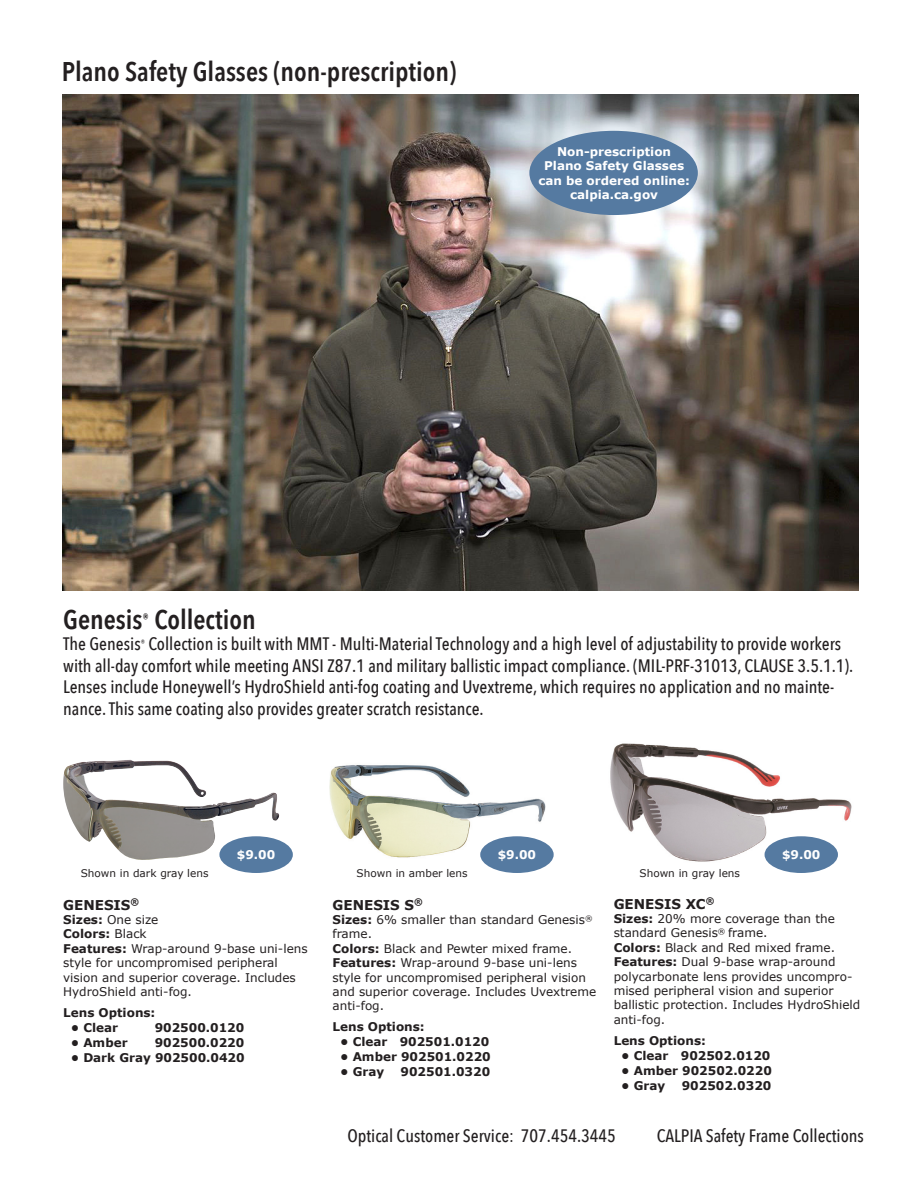
<style>
.page{position:relative;width:918px;height:1188px;background:#fff}
.page>*{position:absolute;margin:0;border:0;box-sizing:border-box;transform-origin:0 0}
.t1{font:600 27px "Avenir Next Condensed";color:#231f20}
.t2{font:500 18px/21.6px "Avenir Next Condensed";color:#231f20}
.t3{font:700 13.5px "Verdana";color:#231f20}
.t4{font:12px/14.4px "Verdana";color:#231f20}
.t5{font:700 12px "Verdana";color:#231f20}
.t6{font:700 12px/14.4px "Verdana";color:#fff;text-align:center}
.t7{font:10.5px "Verdana";color:#231f20}
.s1{font-weight:700}
</style>
<div class="page">
<img style="left:63px;top:95px;width:796px;height:496px">
<div style="left:476px;top:75px;width:275px;height:196px;background:#fff;opacity:.75"></div>
<div style="left:529px;top:131px;width:169px;height:84px;background:#557aa1;border-radius:50%"></div>
<img style="left:63px;top:760px;width:217px;height:100px">
<div style="left:219px;top:836px;width:74px;height:37px;background:#557aa1;border-radius:50%"></div>
<img style="left:330px;top:765px;width:216px;height:97px">
<div style="left:480px;top:836px;width:74px;height:37px;background:#557aa1;border-radius:50%"></div>
<img style="left:610px;top:743px;width:242px;height:123px">
<div style="left:765px;top:836px;width:73px;height:37px;background:#557aa1;border-radius:50%"></div>
<h1 class="t1" style="left:62px;top:48px;width:396px">Plano Safety Glasses (non-prescription)</h1>
<p class="t6" style="left:538px;top:144px;width:153px">Non-prescription<br>Plano Safety Glasses can be ordered online: calpia.ca.gov</p>
<h1 class="t1" style="left:63px;top:596px;width:194px">Genesis<sup>®</sup> Collection</h1>
<p class="t2" style="left:63px;top:633px;width:792px">The Genesis<sup>®</sup> Collection is built with MMT - Multi-Material Technology and a high level of adjustability to provide workers with all-day comfort while meeting ANSI Z87.1 and military ballistic impact compliance. (MIL-PRF-31013, CLAUSE 3.5.1.1).<br>Lenses include Honeywell’s HydroShield anti-fog coating and Uvextreme, which requires no application and no mainte&shy;nance. This same coating also provides greater scratch resistance.</p>
<p class="t7" style="left:81px;top:866px;width:129px">Shown in dark gray lens</p>
<p class="t6" style="left:237px;top:847px;width:40px">$9.00</p>
<p class="t3" style="left:63px;top:895px;width:78px">GENESIS<sup>®</sup></p>
<p class="t4" style="left:63px;top:912px;width:246px"><span class="s1">Sizes:</span> One size<br><span class="s1">Colors:</span> Black<br><span class="s1">Features:</span> Wrap-around 9-base uni-lens style for uncompromised peripheral vision and superior coverage. Includes<br>HydroShield anti-fog.</p>
<p class="t5" style="left:63px;top:1004px;width:94px">Lens Options:</p>
<p class="t5" style="left:71px;top:1019px;width:49px">• Clear</p>
<p class="t5" style="left:155px;top:1019px;width:91px">902500.0120</p>
<p class="t5" style="left:71px;top:1034px;width:58px">• Amber</p>
<p class="t5" style="left:155px;top:1034px;width:91px">902500.0220</p>
<p class="t5" style="left:71px;top:1049px;width:176px">• Dark Gray 902500.0420</p>
<p class="t6" style="left:498px;top:847px;width:40px">$9.00</p>
<p class="t6" style="left:782px;top:847px;width:40px">$9.00</p>
<p class="t7" style="left:357px;top:866px;width:113px">Shown in amber lens</p>
<p class="t3" style="left:333px;top:895px;width:92px">GENESIS S<sup>®</sup></p>
<p class="t4" style="left:333px;top:912px;width:265px"><span class="s1">Sizes:</span> 6% smaller than standard Genesis<sup>® </sup>frame.<br><span class="s1">Colors:</span> Black and Pewter mixed frame.<br><span class="s1">Features:</span> Wrap-around 9-base uni-lens style for uncompromised peripheral vision and superior coverage. Includes Uvextreme anti-fog.</p>
<p class="t5" style="left:333px;top:1019px;width:94px">Lens Options:</p>
<p class="t5" style="left:340px;top:1034px;width:151px">• Clear 902501.0120</p>
<p class="t5" style="left:340px;top:1049px;width:152px">• Amber 902501.0220</p>
<p class="t5" style="left:340px;top:1064px;width:46px">• Gray</p>
<p class="t5" style="left:401px;top:1064px;width:91px">902501.0320</p>
<p class="t7" style="left:640px;top:866px;width:102px">Shown in gray lens</p>
<p class="t3" style="left:614px;top:894px;width:102px">GENESIS XC<sup>®</sup></p>
<p class="t4" style="left:614px;top:911px;width:248px"><span class="s1">Sizes:</span> 20% more coverage than the standard Genesis<sup>®</sup> frame.<br><span class="s1">Colors:</span> Black and Red mixed frame.<br><span class="s1">Features:</span> Dual 9-base wrap-around polycarbonate lens provides uncompro&shy;mised peripheral vision and superior ballistic protection. Includes HydroShield anti-fog.</p>
<p class="t5" style="left:614px;top:1032px;width:94px">Lens Options:</p>
<p class="t5" style="left:621px;top:1047px;width:151px">• Clear 902502.0120</p>
<p class="t5" style="left:621px;top:1062px;width:152px">• Amber 902502.0220</p>
<p class="t5" style="left:621px;top:1077px;width:46px">• Gray</p>
<p class="t5" style="left:682px;top:1077px;width:91px">902502.0320</p>
<h2 class="t2" style="left:347px;top:1125px;width:270px">Optical Customer Service: 707.454.3445</h2>
<h2 class="t2" style="left:657px;top:1125px;width:209px">CALPIA Safety Frame Collections</h2>
</div>
